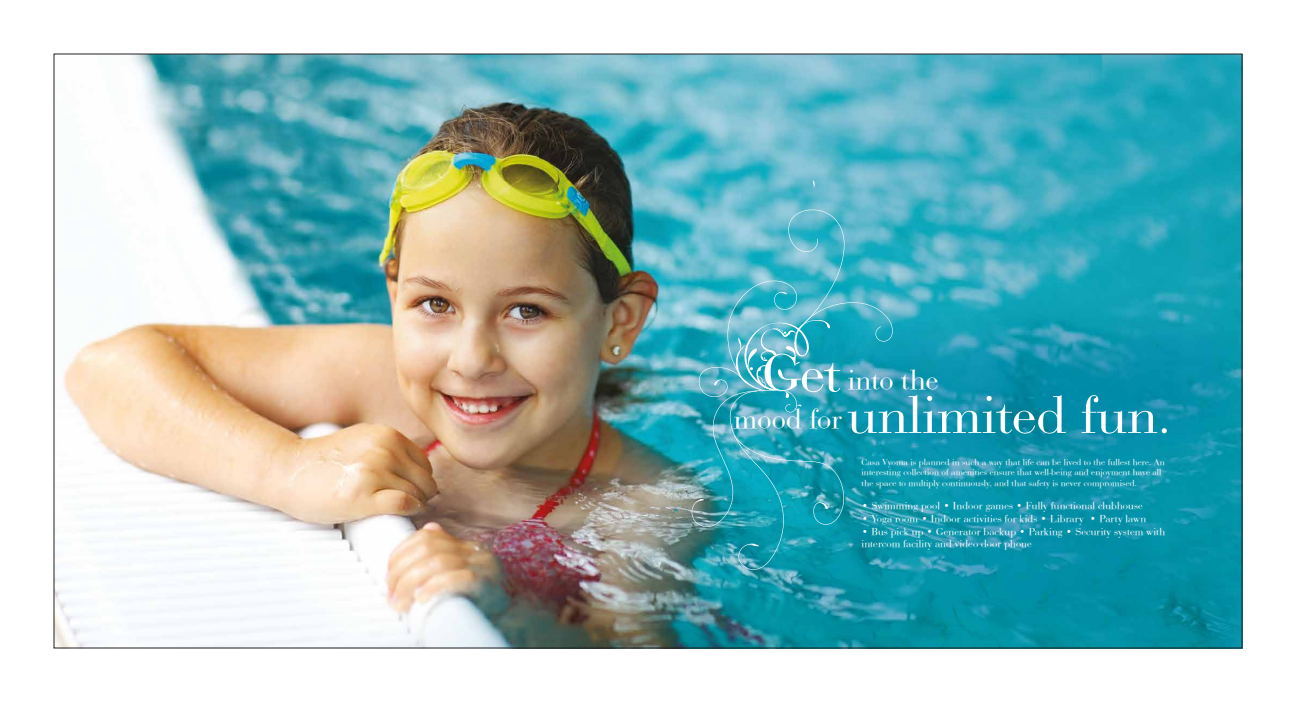
<style>
.page{position:relative;width:1296px;height:702px;background:#fff}
.page>*{position:absolute;margin:0;border:0;box-sizing:border-box;transform-origin:0 0}
.t1{font:55.05px "Bedini";color:#fff}
.t2{font:54.6px "Bedini";letter-spacing:.01em;color:#fff}
.t3{font:28.58px "Bedini";letter-spacing:.01em;color:#fff}
.t4{font:10.5px/12.8px "Bedini";letter-spacing:.015em;color:#fff}
.t5{font:9px/10.5px "Bedini";letter-spacing:.015em;color:#fff}
</style>
<div class="page">
<img style="left:56px;top:56px;width:1184px;height:590px">
<svg style="left:813px;top:179px;width:2px;height:10px"></svg>
<svg style="left:692px;top:210px;width:201px;height:360px;background:#37a9bc"></svg>
<p class="t1" style="left:800px;top:340px;width:42px">et</p>
<p class="t3" style="left:734px;top:402px;width:110px">mood for</p>
<p class="t3" style="left:848px;top:363px;width:92px">into the</p>
<p class="t2" style="left:848px;top:382px;width:325px">unlimited fun.</p>
<p class="t5" style="left:862px;top:457px;width:305px">Casa Vyoma is planned in such a way that life can be lived to the fullest here. An interesting collection of amenities ensure that well-being and enjoyment have all the space to multiply continuously, and that safety is never compromised.</p>
<p class="t4" style="left:862px;top:499px;width:283px">• Swimming pool • Indoor games • Fully functional clubhouse</p>
<p class="t4" style="left:862px;top:512px;width:286px">• Yoga room • Indoor activities for kids • Library • Party lawn</p>
<p class="t4" style="left:862px;top:525px;width:305px">• Bus pick up • Generator backup • Parking • Security system with intercom facility and video door phone</p>
</div>
